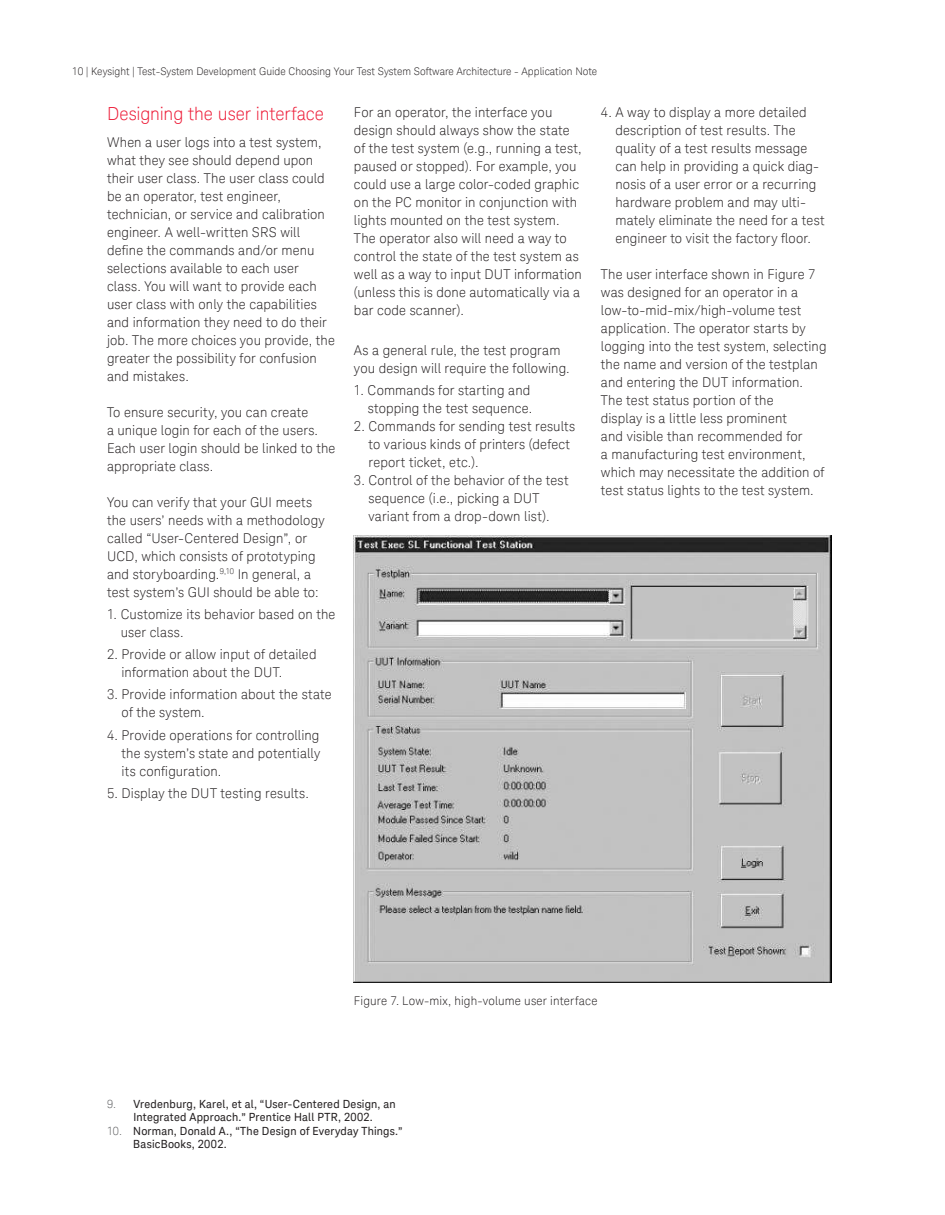
<style>
.page{position:relative;width:945px;height:1215px;background:#fff}
.page>*{position:absolute;margin:0;border:0;box-sizing:border-box;transform-origin:0 0}
.t1{font:300 18px "Keysight Sans";letter-spacing:-.005em;color:#ed1a36}
.t2{font:300 13.5px/18px "Keysight Sans";letter-spacing:.01em;color:#231f20}
.t3{font:300 12px "Keysight Sans";letter-spacing:.01em;color:#231f20}
.t4{font:11.25px/13.5px "Keysight Sans";letter-spacing:.02em;color:#231f20;text-align:center}
.t5{font:300 10.5px "Keysight Sans";color:#231f20}
.s1{font-weight:300;color:#57585a}
</style>
<div class="page">
<img style="left:354px;top:535px;width:477px;height:448px">
<p class="t5" style="left:72px;top:67px;width:527px">10 | Keysight | Test-System Development Guide Choosing Your Test System Software Architecture - Application Note</p>
<h1 class="t1" style="left:107px;top:106px;width:219px">Designing the user interface</h1>
<p class="t2" style="left:107px;top:134px;width:229px">When a user logs into a test system, what they see should depend upon their user class. The user class could be an operator, test engineer, technician, or service and calibration engineer. A well-written SRS will deine the commands and/or menu selections available to each user class. You will want to provide each user class with only the capabilities and information they need to do their job. The more choices you provide, the greater the possibility for confusion and mistakes.</p>
<p class="t2" style="left:107px;top:404px;width:230px">To ensure security, you can create<br>a unique login for each of the users.<br>Each user login should be linked to the appropriate class.</p>
<p class="t2" style="left:107px;top:494px;width:219px">You can verify that your GUI meets the users’ needs with a methodology called “User-Centered Design”, or UCD, which consists of prototyping and storyboarding.<sup>9,10</sup> In general, a test system’s GUI should be able to:</p>
<p class="t2" style="left:121px;top:605px;width:216px;text-indent:-14px">1. Customize its behavior based on the user class.</p>
<p class="t2" style="left:122px;top:646px;width:197px;text-indent:-15px">2. Provide or allow input of detailed information about the DUT.</p>
<p class="t2" style="left:122px;top:687px;width:212px;text-indent:-15px">3. Provide information about the state of the system.</p>
<p class="t2" style="left:122px;top:727px;width:200px;text-align:justify;text-indent:-15px">4. Provide operations for controlling the system’s state and potentially its coniguration.</p>
<p class="t2" style="left:107px;top:785px;width:203px">5. Display the DUT testing results.</p>
<p class="t2" style="left:354px;top:103px;width:229px">For an operator, the interface you design should always show the state of the test system (e.g., running a test, paused or stopped). For example, you could use a large color-coded graphic on the PC monitor in conjunction with lights mounted on the test system.<br>The operator also will need a way to control the state of the test system as well as a way to input DUT information (unless this is done automatically via a bar code scanner).</p>
<p class="t2" style="left:354px;top:342px;width:217px">As a general rule, the test program you design will require the following.</p>
<p class="t2" style="left:354px;top:383px;width:180px;text-align:right">1. Commands for starting and stopping the test sequence.</p>
<p class="t2" style="left:369px;top:419px;width:208px;text-indent:-15px">2. Commands for sending test results to various kinds of printers (defect report ticket, etc.).</p>
<p class="t2" style="left:369px;top:473px;width:202px;text-indent:-15px">3. Control of the behavior of the test sequence (i.e., picking a DUT variant from a drop-down list).</p>
<p class="t2" style="left:615px;top:104px;width:211px;text-indent:-15px">4. A way to display a more detailed description of test results. The quality of a test results message can help in providing a quick diag&shy;nosis of a user error or a recurring hardware problem and may ulti&shy;mately eliminate the need for a test engineer to visit the factory loor.</p>
<p class="t2" style="left:601px;top:265px;width:227px">The user interface shown in Figure 7 was designed for an operator in a low-to-mid-mix/high-volume test application. The operator starts by logging into the test system, selecting the name and version of the testplan and entering the DUT information.<br>The test status portion of the<br>display is a little less prominent<br>and visible than recommended for<br>a manufacturing test environment, which may necessitate the addition of test status lights to the test system.</p>
<p class="t3" style="left:354px;top:994px;width:245px">Figure 7. Low-mix, high-volume user interface</p>
<p class="t4" style="left:107px;top:1098px;width:290px"><span class="s1">9.</span> Vredenburg, Karel, et al, “User-Centered Design, an<br>Integrated Approach.” Prentice Hall PTR, 2002.</p>
<p class="t4" style="left:133px;top:1125px;width:271px;text-align:left;text-indent:-26px"><span class="s1">10.</span> Norman, Donald A., “The Design of Everyday Things.”<br>BasicBooks, 2002.</p>
</div>
